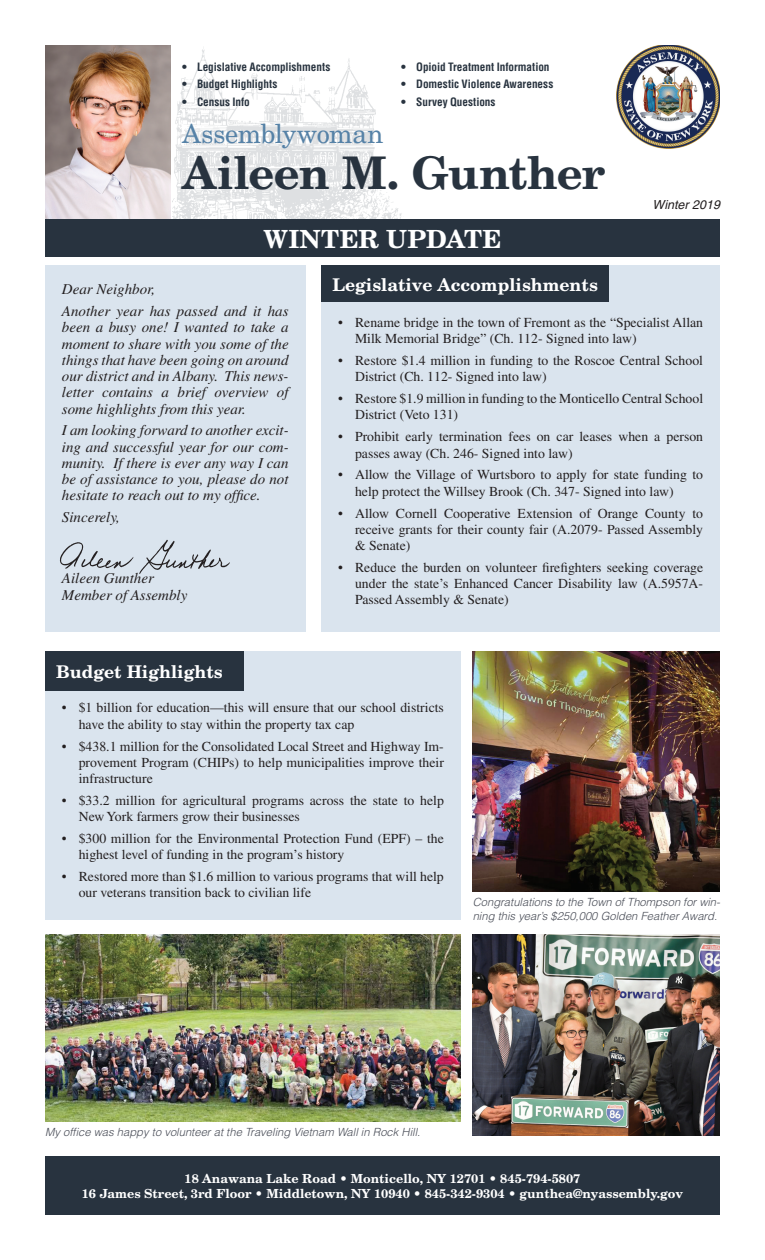
<style>
.page{position:relative;width:765px;height:1260px;background:#fff}
.page>*{position:absolute;margin:0;border:0;box-sizing:border-box;transform-origin:0 0}
.t1{font:700 45px "New Century Schlbk";letter-spacing:-.015em;color:#28333f}
.t2{font:26.25px "New Century Schlbk";letter-spacing:-.015em;color:#5682a7}
.t3{font:700 25px "New Century Schlbk";letter-spacing:.015em;color:#fff}
.t4{font:700 17.5px "New Century Schlbk";color:#fff}
.t5{font:italic 15px/16.2px "Times";color:#231f20}
.t6{font:13.75px/16.2px "Times";color:#231f20}
.t7{font:700 12.5px/15px "New Century Schlbk";color:#fff;text-align:center}
.t8{font:italic 12.5px "Helvetica";color:#231f20}
.t9{font:italic 300 11.25px/13.8px "Helvetica";color:#494d57}
.t10{font:700 condensed 11.25px "Helvetica";letter-spacing:-.005em;color:#28333f}
</style>
<div class="page">
<img style="left:45px;top:45px;width:357px;height:174px">
<div style="left:45px;top:266px;width:261px;height:366px;background:#dae4ee"></div>
<img style="left:59px;top:539px;width:171px;height:35px">
<div style="left:45px;top:1156px;width:675px;height:59px;background:#28333f"></div>
<div style="left:45px;top:219px;width:675px;height:38px;background:#28333f"></div>
<img style="left:616px;top:45px;width:104px;height:104px">
<img style="left:473px;top:935px;width:247px;height:201px">
<img style="left:45px;top:935px;width:416px;height:186px">
<img style="left:473px;top:651px;width:247px;height:240px">
<div style="left:321px;top:266px;width:399px;height:366px;background:#dae4ee"></div>
<div style="left:321px;top:266px;width:288px;height:36px;background:#28333f"></div>
<div style="left:45px;top:651px;width:416px;height:269px;background:#dae4ee"></div>
<div style="left:45px;top:651px;width:199px;height:39px;background:#28333f"></div>
<p class="t10" style="left:182px;top:60px;width:150px">• Legislative Accomplishments</p>
<p class="t10" style="left:182px;top:77px;width:97px">• Budget Highlights</p>
<p class="t10" style="left:182px;top:95px;width:69px">• Census Info</p>
<p class="t10" style="left:401px;top:60px;width:150px">• Opioid Treatment Information</p>
<p class="t10" style="left:401px;top:77px;width:154px">• Domestic Violence Awareness</p>
<p class="t10" style="left:401px;top:95px;width:96px">• Survey Questions</p>
<h2 class="t2" style="left:182px;top:117px;width:203px">Assemblywoman</h2>
<h1 class="t1" style="left:182px;top:145px;width:425px">Aileen M. Gunther</h1>
<h3 class="t3" style="left:263px;top:223px;width:240px">WINTER UPDATE</h3>
<p class="t8" style="left:653px;top:198px;width:69px">Winter 2019</p>
<p class="t5" style="left:62px;top:278px;width:228px;line-height:21.9px">Dear Neighbor,<br>Another year has passed and it has</p>
<p class="t5" style="left:62px;top:319px;width:228px;text-align:justify">been a busy one! I wanted to take a moment to share with you some of the things that have been going on around our district and in Albany. This news&shy;letter contains a brief overview of some highlights from this year.</p>
<p class="t5" style="left:62px;top:422px;width:228px;text-align:justify">I am looking forward to another excit&shy;ing and successful year for our com&shy;munity. If there is ever any way I can be of assistance to you, please do not hesitate to reach out to my office.</p>
<p class="t5" style="left:62px;top:509px;width:60px">Sincerely,</p>
<p class="t5" style="left:62px;top:570px;width:127px">Aileen Gunther<br>Member of Assembly</p>
<p class="t4" style="left:56px;top:660px;width:168px">Budget Highlights</p>
<p class="t4" style="left:333px;top:273px;width:267px">Legislative Accomplishments</p>
<p class="t6" style="left:355px;top:314px;width:350px;text-indent:-17px">• Rename bridge in the town of Fremont as the “Specialist Allan<br>Milk Memorial Bridge” (Ch. 112- Signed into law)</p>
<p class="t6" style="left:355px;top:352px;width:350px;text-indent:-17px">• Restore $1.4 million in funding to the Roscoe Central School<br>District (Ch. 112- Signed into law)</p>
<p class="t6" style="left:355px;top:390px;width:350px;text-indent:-17px">• Restore $1.9 million in funding to the Monticello Central School<br>District (Veto 131)</p>
<p class="t6" style="left:355px;top:429px;width:350px;text-indent:-17px">• Prohibit early termination fees on car leases when a person passes away (Ch. 246- Signed into law)</p>
<p class="t6" style="left:355px;top:467px;width:350px;text-indent:-17px">• Allow the Village of Wurtsboro to apply for state funding to help protect the Willsey Brook (Ch. 347- Signed into law)</p>
<p class="t6" style="left:355px;top:505px;width:350px;text-align:justify;text-indent:-17px">• Allow Cornell Cooperative Extension of Orange County to receive grants for their county fair (A.2079- Passed Assembly &amp; Senate)</p>
<p class="t6" style="left:355px;top:559px;width:350px;text-align:justify;text-indent:-17px">• Reduce the burden on volunteer firefighters seeking coverage under the state’s Enhanced Cancer Disability law (A.5957A-Passed Assembly &amp; Senate)</p>
<p class="t6" style="left:79px;top:700px;width:367px;text-indent:-17px">• $1 billion for education—this will ensure that our school districts have the ability to stay within the property tax cap</p>
<p class="t6" style="left:79px;top:738px;width:367px;text-align:justify;text-indent:-17px">• $438.1 million for the Consolidated Local Street and Highway Im&shy;provement Program (CHIPs) to help municipalities improve their infrastructure</p>
<p class="t6" style="left:79px;top:792px;width:367px;text-indent:-17px">• $33.2 million for agricultural programs across the state to help<br>New York farmers grow their businesses</p>
<p class="t6" style="left:79px;top:830px;width:367px;text-indent:-17px">• $300 million for the Environmental Protection Fund (EPF) – the highest level of funding in the program’s history</p>
<p class="t6" style="left:79px;top:868px;width:367px;text-indent:-17px">• Restored more than $1.6 million to various programs that will help our veterans transition back to civilian life</p>
<p class="t9" style="left:473px;top:895px;width:249px">Congratulations to the Town of Thompson for win&shy;ning this year’s $250,000 Golden Feather Award.</p>
<p class="t9" style="left:45px;top:1125px;width:377px">My office was happy to volunteer at the Traveling Vietnam Wall in Rock Hill.</p>
<p class="t7" style="left:82px;top:1171px;width:603px">18 Anawana Lake Road • Monticello, NY 12701 • 845-794-5807<br>16 James Street, 3rd Floor • Middletown, NY 10940 • 845-342-9304 • gunthea@nyassembly.gov</p>
</div>
